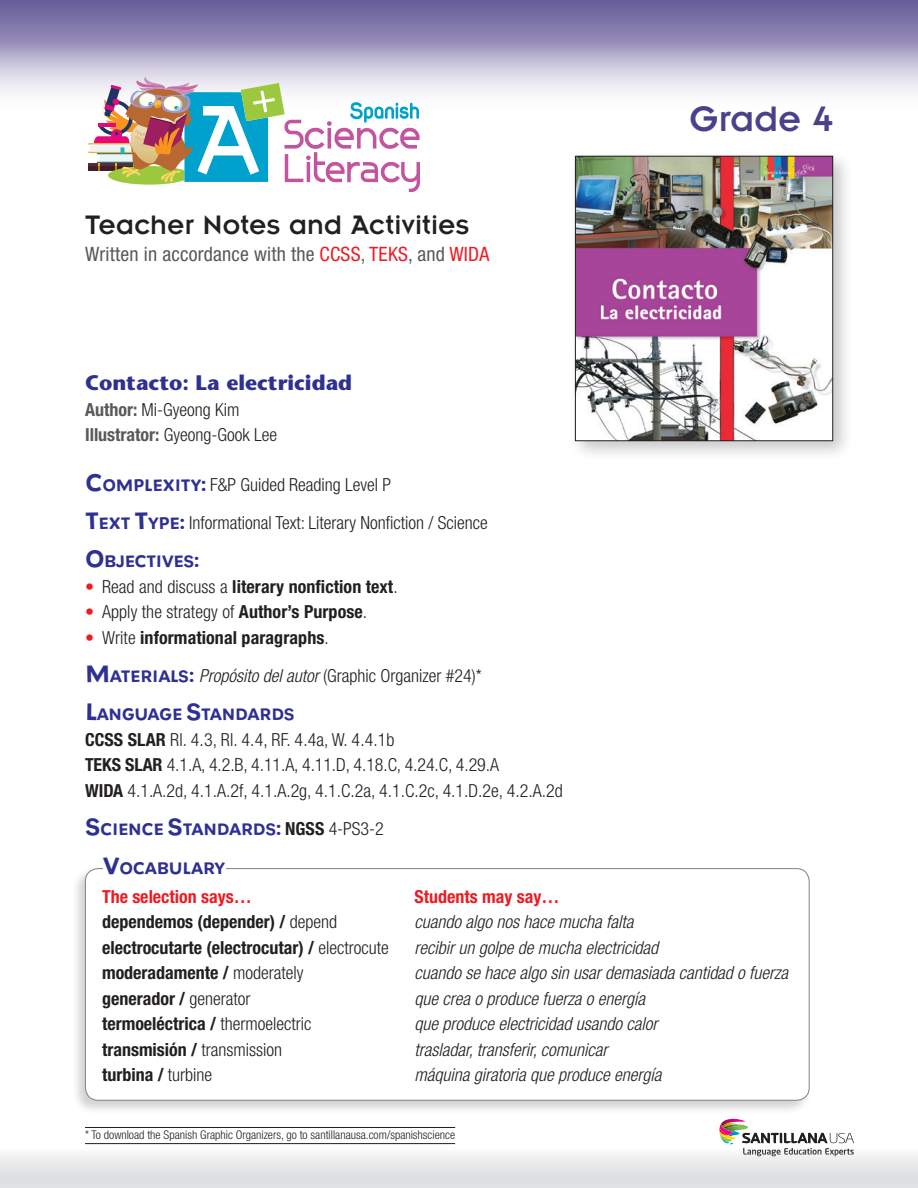
<style>
.page{position:relative;width:918px;height:1188px;background:#fff}
.page>*{position:absolute;margin:0;border:0;box-sizing:border-box;transform-origin:0 0}
.Párrafo_de_lista{font:39px "Insignia LT Std";color:#47428c}
.t1{font:29.4px "Insignia LT Std";letter-spacing:.005em;color:#231f20}
.Párrafo_de_lista-2{font:700 21px "Stone Sans";color:#2e3092}
._06-TAB{font:condensed 19.8px "Helvetica Neue LT Std";letter-spacing:.01em;color:#58595b}
.Párrafo_de_lista-3{font:300 condensed 18px "Helvetica Neue LT Std";color:#231f20}
.Párrafo_de_lista-4{font:700 condensed 18px "Helvetica Neue LT Std";color:#231f20}
._06-TAB-2{font:italic 300 condensed 18px "Helvetica Neue LT Std";color:#231f20}
.Párrafo_de_lista-5{font:700 condensed 18px "Helvetica Neue LT Std";color:#ed1c24}
.Párrafo_de_lista-6{font:700 14.7px "Grenadine MVB";letter-spacing:-.03em;color:#2e3092}
.Párrafo_de_lista-7{font:300 condensed 12px "Helvetica Neue LT Std";color:#231f20}
.s1{color:#ed1c24}
.s2{font-weight:700;color:#58595b}
.s3{font-family:"Grenadine MVB";font-weight:700;font-stretch:normal;font-size:21px;color:#2e3092}
.s4{font-family:"Grenadine MVB";font-weight:700;font-stretch:normal;font-size:14.7px;color:#2e3092}
.s5{font-size:21px}
.s6{font-weight:300;color:#ed1c24}
.s7{font-weight:300}
.s8{font-weight:700}
.s9{font-style:italic}
.s10{font-family:"Helvetica Neue LT Std";font-stretch:condensed;font-size:18px;color:#231f20}
.s11{font-family:"Helvetica Neue LT Std";font-weight:300;font-stretch:condensed;font-size:18px;color:#231f20}
</style>
<div class="page">
<div style="left:0;top:0;width:918px;height:110px;background:linear-gradient(to bottom,#5d5194,#fff)"></div>
<div style="left:569px;top:150px;width:285px;height:312px;background:#231f20;opacity:.25"></div>
<img style="left:577px;top:158px;width:254px;height:281px">
<div style="left:575px;top:156px;width:258px;height:285px;border:1px solid #231f20"></div>
<svg style="left:719px;top:1119px;width:135px;height:26px"></svg>
<div style="left:0;top:1147px;width:918px;height:41px;background:linear-gradient(to bottom,#f3f3f3,#d9dcde)"></div>
<hr style="left:85px;top:1127px;width:370px;height:1px;background:#231f20">
<hr style="left:85px;top:1143px;width:370px;height:1px;background:#231f20">
<svg style="left:88px;top:76px;width:332px;height:116px"></svg>
<div style="left:71px;top:866px;width:741px;height:249px;background:#231f20;opacity:.2"></div>
<div style="left:85px;top:869px;width:724px;height:231px;background:#fff;border-radius:13px"></div>
<div style="left:85px;top:868px;width:725px;height:233px;border:1px solid #808285;border-radius:13px"></div>
<div style="left:103px;top:858px;width:122px;height:16px;background:#fff"></div>
<p class="t1" style="left:85px;top:210px;width:386px">Teacher Notes and Activities</p>
<p class="_06-TAB" style="left:85px;top:242px;width:406px">Written in accordance with the <span class="s1">CCSS</span>, <span class="s1">TEKS</span>, and <span class="s1">WIDA</span></p>
<p class="Párrafo_de_lista-2" style="left:85px;top:369px;width:269px">Contacto: La electricidad</p>
<p class="Párrafo_de_lista-3" style="left:85px;top:399px;width:156px"><span class="s2">Author:</span> Mi-Gyeong Kim</p>
<p class="Párrafo_de_lista-3" style="left:85px;top:424px;width:194px"><span class="s2">Illustrator:</span> Gyeong-Gook Lee</p>
<p class="Párrafo_de_lista-3" style="left:85px;top:474px;width:308px"><span class="s3">C</span><span class="s4">OMPLEXITY</span><span class="s3">:</span> F&amp;P Guided Reading Level P</p>
<p class="Párrafo_de_lista-3" style="left:85px;top:512px;width:404px"><span class="s3">T</span><span class="s4">EXT</span> <span class="s3">T</span><span class="s4">YPE</span><span class="s3">:</span> Informational Text: Literary Nonfiction / Science</p>
<p class="Párrafo_de_lista-6" style="left:85px;top:551px;width:116px"><span class="s5">O</span> BJECTIVES<span class="s5">:</span></p>
<p class="Párrafo_de_lista-4" style="left:85px;top:576px;width:314px"><span class="s6">•</span> <span class="s7">Read and discuss a</span> literary nonfiction text<span class="s7">.</span></p>
<p class="Párrafo_de_lista-3" style="left:85px;top:602px;width:284px"><span class="s1">•</span> Apply the strategy of <span class="s8">Author’s Purpose</span>.</p>
<p class="Párrafo_de_lista-4" style="left:85px;top:627px;width:245px"><span class="s6">•</span> <span class="s7">Write</span> informational paragraphs<span class="s7">.</span></p>
<p class="Párrafo_de_lista-3" style="left:85px;top:665px;width:398px"><span class="s3">M</span> <span class="s4">ATERIALS</span><span class="s3">:</span> <span class="s9">Propósito del autor</span> (Graphic Organizer #24)*</p>
<p class="Párrafo_de_lista-6" style="left:85px;top:704px;width:211px"><span class="s5">L</span>ANGUAGE <span class="s5">S</span>TANDARDS</p>
<p class="Párrafo_de_lista-3" style="left:85px;top:729px;width:311px"><span class="s8">CCSS SLAR</span> Rl. 4.3, Rl. 4.4, RF. 4.4a, W. 4.4.1b</p>
<p class="Párrafo_de_lista-3" style="left:85px;top:755px;width:415px"><span class="s8">TEKS SLAR</span> 4.1.A, 4.2.B, 4.11.A, 4.11.D, 4.18.C, 4.24.C, 4.29.A</p>
<p class="Párrafo_de_lista-3" style="left:85px;top:780px;width:479px"><span class="s8">WIDA</span> 4.1.A.2d, 4.1.A.2f, 4.1.A.2g, 4.1.C.2a, 4.1.C.2c, 4.1.D.2e, 4.2.A.2d</p>
<p class="Párrafo_de_lista-6" style="left:85px;top:819px;width:300px"><span class="s5">S</span>CIENCE <span class="s5">S</span>TANDARDS<span class="s5">:</span> <span class="s10">NGSS</span> <span class="s11">4-PS3-2</span></p>
<p class="Párrafo_de_lista-6" style="left:103px;top:858px;width:124px"><span class="s5">V</span>OCABULARY</p>
<p class="Párrafo_de_lista" style="left:690px;top:99px;width:145px">Grade 4</p>
<p class="Párrafo_de_lista-5" style="left:102px;top:885px;width:151px">The selection says…</p>
<p class="Párrafo_de_lista-4" style="left:102px;top:911px;width:237px">dependemos (depender) / <span class="s7">depend</span></p>
<p class="Párrafo_de_lista-4" style="left:102px;top:936px;width:288px">electrocutarte (electrocutar) / <span class="s7">electrocute</span></p>
<p class="Párrafo_de_lista-4" style="left:102px;top:962px;width:203px">moderadamente / <span class="s7">moderately</span></p>
<p class="Párrafo_de_lista-4" style="left:102px;top:987px;width:150px">generador / <span class="s7">generator</span></p>
<p class="Párrafo_de_lista-4" style="left:102px;top:1013px;width:211px">termoeléctrica / <span class="s7">thermoelectric</span></p>
<p class="Párrafo_de_lista-4" style="left:102px;top:1038px;width:182px">transmisión / <span class="s7">transmission</span></p>
<p class="Párrafo_de_lista-4" style="left:102px;top:1064px;width:112px">turbina / <span class="s7">turbine</span></p>
<p class="Párrafo_de_lista-5" style="left:415px;top:885px;width:146px">Students may say…</p>
<p class="_06-TAB-2" style="left:415px;top:912px;width:220px">cuando algo nos hace mucha falta</p>
<p class="_06-TAB-2" style="left:415px;top:937px;width:245px">recibir un golpe de mucha electricidad</p>
<p class="_06-TAB-2" style="left:415px;top:963px;width:375px">cuando se hace algo sin usar demasiada cantidad o fuerza</p>
<p class="_06-TAB-2" style="left:415px;top:988px;width:232px">que crea o produce fuerza o energía</p>
<p class="_06-TAB-2" style="left:415px;top:1014px;width:244px">que produce electricidad usando calor</p>
<p class="_06-TAB-2" style="left:415px;top:1039px;width:194px">trasladar, transferir, comunicar</p>
<p class="_06-TAB-2" style="left:415px;top:1065px;width:248px">máquina giratoria que produce energía</p>
<p class="Párrafo_de_lista-7" style="left:85px;top:1128px;width:372px">* To download the Spanish Graphic Organizers, go to santillanausa.com/spanishscience</p>
</div>
